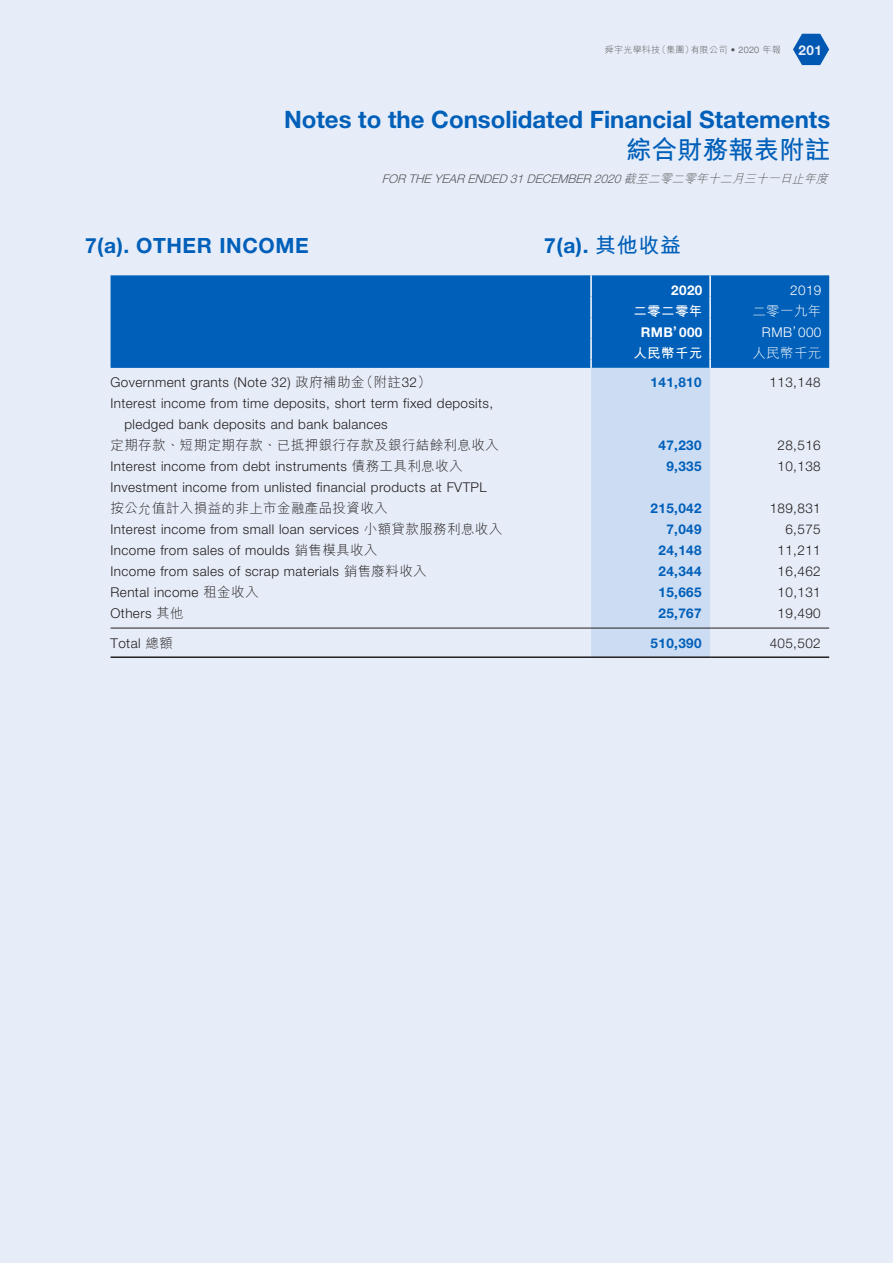
<style>
.page{position:relative;width:893px;height:1263px;background:#e7edf8}
.page>*{position:absolute;margin:0;border:0;box-sizing:border-box;transform-origin:0 0}
.t1{font:700 25.5px "M Hei HK";color:#005fb9}
.t2{font:700 24px "Helvetica Neue LT Std";color:#005fb9}
.t3{font:700 21px "Helvetica Neue LT Std";letter-spacing:.03em;color:#005fb9}
.t4{font:300 13.5px/21px "Helvetica Neue LT Std";letter-spacing:.03em;color:#231f20}
.t5{font:700 13.5px "Helvetica Neue LT Std";letter-spacing:.03em;color:#005fb9}
.t6{font:300 13.5px "M Hei HK";letter-spacing:.03em;color:#231f20}
.t7{font:700 13.5px "Helvetica Neue LT Std";letter-spacing:.03em;color:#fff}
.t8{font:300 13.5px "Helvetica Neue LT Std";letter-spacing:.03em;color:#fff}
.t9{font:700 13.5px "M Hei HK";letter-spacing:.03em;color:#fff}
.t10{font:300 13.5px "M Hei HK";letter-spacing:.03em;color:#fff}
.t11{font:italic 300 12px "Helvetica Neue LT Std";color:#57585a}
.t12{font:300 9px "M Hei HK";letter-spacing:.03em;color:#57585a}
.s1{font-family:"Helvetica Neue LT Std"}
.s2{font-family:"M Hei HK"}
</style>
<div class="page">
<svg style="left:793px;top:34px;width:36px;height:31px"></svg>
<div style="left:111px;top:275px;width:718px;height:93px;background:#005fb9"></div>
<hr style="left:590px;top:275px;width:2px;height:21px;background:#fff">
<hr style="left:709px;top:275px;width:2px;height:21px;background:#fff">
<hr style="left:590px;top:296px;width:2px;height:21px;background:#fff">
<hr style="left:709px;top:296px;width:2px;height:21px;background:#fff">
<hr style="left:590px;top:317px;width:2px;height:21px;background:#fff">
<hr style="left:709px;top:317px;width:2px;height:21px;background:#fff">
<hr style="left:590px;top:338px;width:2px;height:21px;background:#fff">
<hr style="left:709px;top:338px;width:2px;height:21px;background:#fff">
<div style="left:590px;top:359px;width:121px;height:297px;background:#ccdcf2"></div>
<hr style="left:111px;top:628px;width:480px;height:1px;background:#231f20">
<hr style="left:591px;top:628px;width:119px;height:1px;background:#231f20">
<hr style="left:710px;top:628px;width:119px;height:1px;background:#231f20">
<hr style="left:111px;top:656px;width:480px;height:2px;background:#231f20">
<hr style="left:591px;top:656px;width:119px;height:2px;background:#231f20">
<hr style="left:710px;top:656px;width:119px;height:2px;background:#231f20">
<p class="t12" style="left:605px;top:45px;width:177px">舜宇光學科技（集團）有限公司 <span class="s1">• 2020</span> 年報</p>
<p class="t7" style="left:799px;top:41px;width:25px">201</p>
<h2 class="t2" style="left:284px;top:104px;width:548px">Notes to the Consolidated Financial Statements</h2>
<h1 class="t1" style="left:626px;top:131px;width:205px">綜合財務報表附註</h1>
<h3 class="t3" style="left:85px;top:232px;width:225px">7(a). OTHER INCOME</h3>
<p class="t11" style="left:382px;top:171px;width:451px">FOR THE YEAR ENDED 31DECEMBER 2020 <span class="s2">截至二零二零年十二月三十一日止年度</span></p>
<h3 class="t3" style="left:544px;top:232px;width:138px">7(a). <span class="s2">其他收益</span></h3>
<p class="t7" style="left:671px;top:281px;width:33px">2020</p>
<p class="t8" style="left:790px;top:282px;width:33px">2019</p>
<p class="t9" style="left:633px;top:301px;width:71px">二零二零年</p>
<p class="t10" style="left:752px;top:304px;width:71px">二零一九年</p>
<p class="t7" style="left:641px;top:323px;width:63px">RMB’ 000</p>
<p class="t8" style="left:762px;top:324px;width:61px">RMB’ 000</p>
<p class="t9" style="left:633px;top:343px;width:71px">人民幣千元</p>
<p class="t10" style="left:752px;top:346px;width:71px">人民幣千元</p>
<p class="t4" style="left:111px;top:372px;width:322px">Government grants (Note 32) <span class="s2">政府補助金（附註</span>32<span class="s2">）</span></p>
<p class="t5" style="left:651px;top:374px;width:53px">141,810</p>
<p class="t4" style="left:770px;top:372px;width:53px">113,148</p>
<p class="t4" style="left:124px;top:393px;width:370px;text-indent:-14px">Interest income from time deposits, short term fixed deposits, pledged bank deposits and bank balances</p>
<p class="t6" style="left:111px;top:438px;width:390px">定期存款、短期定期存款、已抵押銀行存款及銀行結餘利息收入</p>
<p class="t5" style="left:658px;top:437px;width:45px">47,230</p>
<p class="t4" style="left:777px;top:435px;width:45px">28,516</p>
<p class="t4" style="left:111px;top:456px;width:353px">Interest income from debt instruments <span class="s2">債務工具利息收入</span></p>
<p class="t5" style="left:666px;top:458px;width:37px">9,335</p>
<p class="t4" style="left:777px;top:456px;width:45px">10,138</p>
<p class="t4" style="left:111px;top:477px;width:378px">Investment income from unlisted financial products at FVTPL</p>
<p class="t6" style="left:111px;top:501px;width:279px">按公允值計入損益的非上市金融產品投資收入</p>
<p class="t5" style="left:651px;top:500px;width:53px">215,042</p>
<p class="t4" style="left:770px;top:498px;width:53px">189,831</p>
<p class="t4" style="left:111px;top:519px;width:393px">Interest income from small loan services <span class="s2">小額貸款服務利息收入</span></p>
<p class="t5" style="left:666px;top:521px;width:37px">7,049</p>
<p class="t4" style="left:785px;top:519px;width:37px">6,575</p>
<p class="t4" style="left:111px;top:540px;width:268px">Income from sales of moulds <span class="s2">銷售模具收入</span></p>
<p class="t5" style="left:658px;top:542px;width:45px">24,148</p>
<p class="t4" style="left:777px;top:540px;width:45px">11,211</p>
<p class="t4" style="left:111px;top:561px;width:318px">Income from sales of scrap materials <span class="s2">銷售廢料收入</span></p>
<p class="t5" style="left:658px;top:563px;width:45px">24,344</p>
<p class="t4" style="left:778px;top:561px;width:45px">16,462</p>
<p class="t4" style="left:111px;top:582px;width:149px">Rental income <span class="s2">租金收入</span></p>
<p class="t5" style="left:658px;top:584px;width:45px">15,665</p>
<p class="t4" style="left:778px;top:582px;width:45px">10,131</p>
<p class="t4" style="left:111px;top:603px;width:75px">Others <span class="s2">其他</span></p>
<p class="t5" style="left:658px;top:605px;width:45px">25,767</p>
<p class="t4" style="left:778px;top:603px;width:45px">19,490</p>
<p class="t4" style="left:111px;top:632px;width:64px">Total <span class="s2">總額</span></p>
<p class="t5" style="left:651px;top:634px;width:53px">510,390</p>
<p class="t4" style="left:770px;top:632px;width:53px">405,502</p>
</div>
